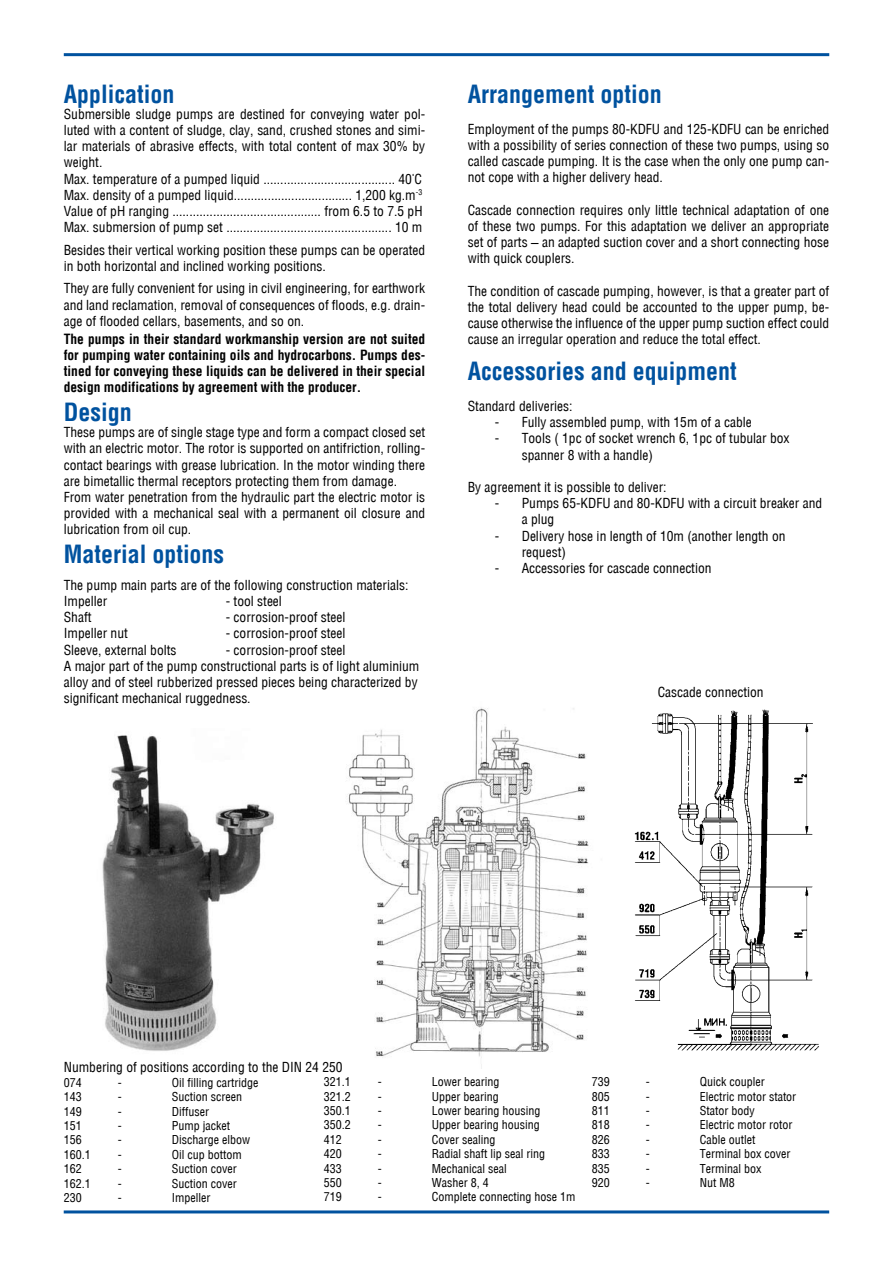
<style>
.page{position:relative;width:893px;height:1263px;background:#fff}
.page>*{position:absolute;margin:0;border:0;box-sizing:border-box;transform-origin:0 0}
.t1{font:700 24px "Switzerland Condensed";color:#00529f}
.t2{font:13.5px/16.2px "Switzerland Condensed";color:#000}
.t3{font:700 13.5px/16.2px "Switzerland Condensed";color:#000;text-align:justify}
.t4{font:12px "Switzerland Condensed";color:#000}
.s1{font-family:"Arial"}
</style>
<div class="page">
<hr style="left:64px;top:53px;width:765px;height:3px;background:#00529f">
<hr style="left:64px;top:1210px;width:765px;height:3px;background:#00529f">
<img style="left:634px;top:709px;width:185px;height:342px">
<img style="left:348px;top:707px;width:241px;height:362px">
<img style="left:102px;top:735px;width:172px;height:316px">
<h1 class="t1" style="left:64px;top:79px;width:112px">Application</h1>
<p class="t2" style="left:64px;top:106px;width:363px">Submersible sludge pumps are destined for conveying water pol&shy;luted with a content of sludge, clay, sand, crushed stones and simi&shy;lar materials of abrasive effects, with total content of max 30% by weight.<br>Max. temperature of a pumped liquid ....................................... 40°C Max. density of a pumped liquid................................... 1,200 kg.m<sup>-3<br></sup>Value of pH ranging ............................................ from 6.5 to 7.5 pH Max. submersion of pump set ................................................. 10 m</p>
<p class="t2" style="left:64px;top:242px;width:363px">Besides their vertical working position these pumps can be operated in both horizontal and inclined working positions.</p>
<p class="t2" style="left:64px;top:280px;width:363px;text-align:justify">They are fully convenient for using in civil engineering, for earthwork and land reclamation, removal of consequences of floods, e.g. drain&shy;age of flooded cellars, basements, and so on.</p>
<p class="t3" style="left:64px;top:331px;width:363px">The pumps in their standard workmanship version are not suited for pumping water containing oils and hydrocarbons. Pumps des&shy;tined for conveying these liquids can be delivered in their special design modifications by agreement with the producer.</p>
<h1 class="t1" style="left:64px;top:398px;width:69px">Design</h1>
<p class="t2" style="left:64px;top:424px;width:363px">These pumps are of single stage type and form a compact closed set with an electric motor. The rotor is supported on antifriction, rolling&shy;contact bearings with grease lubrication. In the motor winding there are bimetallic thermal receptors protecting them from damage.<br>From water penetration from the hydraulic part the electric motor is provided with a mechanical seal with a permanent oil closure and lubrication from oil cup.</p>
<h1 class="t1" style="left:64px;top:540px;width:162px">Material options</h1>
<p class="t2" style="left:64px;top:577px;width:346px">The pump main parts are of the following construction materials:<br>Impeller</p>
<p class="t2" style="left:226px;top:593px;width:58px">- tool steel</p>
<p class="t2" style="left:64px;top:609px;width:29px">Shaft</p>
<p class="t2" style="left:226px;top:609px;width:121px">- corrosion-proof steel</p>
<p class="t2" style="left:64px;top:625px;width:66px">Impeller nut</p>
<p class="t2" style="left:226px;top:625px;width:121px">- corrosion-proof steel</p>
<p class="t2" style="left:64px;top:642px;width:114px">Sleeve, external bolts</p>
<p class="t2" style="left:64px;top:642px;width:357px;text-indent:162px">- corrosion-proof steel<br>A major part of the pump constructional parts is of light aluminium alloy and of steel rubberized pressed pieces being characterized by significant mechanical ruggedness.</p>
<h1 class="t1" style="left:468px;top:79px;width:195px">Arrangement option</h1>
<p class="t2" style="left:468px;top:121px;width:363px;text-align:justify">Employment of the pumps 80-KDFU and 125-KDFU can be enriched with a possibility of series connection of these two pumps, using so called cascade pumping. It is the case when the only one pump can&shy;not cope with a higher delivery head.</p>
<p class="t2" style="left:468px;top:202px;width:363px;text-align:justify">Cascade connection requires only little technical adaptation of one of these two pumps. For this adaptation we deliver an appropriate set of parts <span class="s1">–</span> an adapted suction cover and a short connecting hose with quick couplers.</p>
<p class="t2" style="left:468px;top:283px;width:363px;text-align:justify">The condition of cascade pumping, however, is that a greater part of the total delivery head could be accounted to the upper pump, be&shy;cause otherwise the influence of the upper pump suction effect could cause an irregular operation and reduce the total effect.</p>
<h1 class="t1" style="left:468px;top:357px;width:271px">Accessories and equipment</h1>
<p class="t2" style="left:468px;top:398px;width:106px">Standard deliveries:</p>
<p class="t2" style="left:495px;top:414px;width:259px">- Fully assembled pump, with 15m of a cable</p>
<p class="t2" style="left:522px;top:430px;width:269px;text-indent:-27px">- Tools ( 1pc of socket wrench 6, 1pc of tubular box spanner 8 with a handle)</p>
<p class="t2" style="left:468px;top:479px;width:200px">By agreement it is possible to deliver:</p>
<p class="t2" style="left:522px;top:495px;width:302px;text-indent:-27px">- Pumps 65-KDFU and 80-KDFU with a circuit breaker and a plug</p>
<p class="t2" style="left:522px;top:528px;width:265px;text-indent:-27px">- Delivery hose in length of 10m (another length on request)</p>
<p class="t2" style="left:495px;top:560px;width:218px">- Accessories for cascade connection</p>
<p class="t2" style="left:658px;top:684px;width:107px">Cascade connection</p>
<p class="t2" style="left:64px;top:1059px;width:280px">Numbering of positions according to the DIN 24 250</p>
<p class="t4" style="left:64px;top:1075px;width:19px">074</p>
<p class="t4" style="left:118px;top:1075px;width:5px">-</p>
<p class="t4" style="left:172px;top:1075px;width:88px">Oil filling cartridge</p>
<p class="t4" style="left:64px;top:1090px;width:19px">143</p>
<p class="t4" style="left:118px;top:1090px;width:5px">-</p>
<p class="t4" style="left:172px;top:1090px;width:72px">Suction screen</p>
<p class="t4" style="left:64px;top:1104px;width:19px">149</p>
<p class="t4" style="left:118px;top:1104px;width:5px">-</p>
<p class="t4" style="left:172px;top:1104px;width:39px">Diffuser</p>
<p class="t4" style="left:64px;top:1118px;width:19px">151</p>
<p class="t4" style="left:118px;top:1118px;width:5px">-</p>
<p class="t4" style="left:172px;top:1118px;width:60px">Pump jacket</p>
<p class="t4" style="left:64px;top:1133px;width:19px">156</p>
<p class="t4" style="left:118px;top:1133px;width:5px">-</p>
<p class="t4" style="left:172px;top:1133px;width:80px">Discharge elbow</p>
<p class="t4" style="left:64px;top:1147px;width:28px">160.1</p>
<p class="t4" style="left:118px;top:1147px;width:5px">-</p>
<p class="t4" style="left:172px;top:1147px;width:71px">Oil cup bottom</p>
<p class="t4" style="left:64px;top:1162px;width:19px">162</p>
<p class="t4" style="left:118px;top:1162px;width:5px">-</p>
<p class="t4" style="left:172px;top:1162px;width:66px">Suction cover</p>
<p class="t4" style="left:64px;top:1176px;width:28px">162.1</p>
<p class="t4" style="left:118px;top:1176px;width:5px">-</p>
<p class="t4" style="left:172px;top:1176px;width:66px">Suction cover</p>
<p class="t4" style="left:64px;top:1190px;width:19px">230</p>
<p class="t4" style="left:118px;top:1190px;width:5px">-</p>
<p class="t4" style="left:172px;top:1190px;width:40px">Impeller</p>
<p class="t4" style="left:324px;top:1075px;width:28px">321.1</p>
<p class="t4" style="left:378px;top:1075px;width:5px">-</p>
<p class="t4" style="left:432px;top:1075px;width:69px">Lower bearing</p>
<p class="t4" style="left:324px;top:1089px;width:28px">321.2</p>
<p class="t4" style="left:378px;top:1089px;width:5px">-</p>
<p class="t4" style="left:432px;top:1089px;width:68px">Upper bearing</p>
<p class="t4" style="left:324px;top:1103px;width:28px">350.1</p>
<p class="t4" style="left:378px;top:1103px;width:5px">-</p>
<p class="t4" style="left:432px;top:1103px;width:110px">Lower bearing housing</p>
<p class="t4" style="left:324px;top:1118px;width:28px">350.2</p>
<p class="t4" style="left:378px;top:1118px;width:5px">-</p>
<p class="t4" style="left:432px;top:1118px;width:109px">Upper bearing housing</p>
<p class="t4" style="left:324px;top:1132px;width:19px">412</p>
<p class="t4" style="left:378px;top:1132px;width:5px">-</p>
<p class="t4" style="left:432px;top:1132px;width:65px">Cover sealing</p>
<p class="t4" style="left:324px;top:1147px;width:19px">420</p>
<p class="t4" style="left:378px;top:1147px;width:5px">-</p>
<p class="t4" style="left:432px;top:1147px;width:115px">Radial shaft lip seal ring</p>
<p class="t4" style="left:324px;top:1161px;width:19px">433</p>
<p class="t4" style="left:378px;top:1161px;width:5px">-</p>
<p class="t4" style="left:432px;top:1161px;width:76px">Mechanical seal</p>
<p class="t4" style="left:324px;top:1175px;width:19px">550</p>
<p class="t4" style="left:378px;top:1175px;width:5px">-</p>
<p class="t4" style="left:432px;top:1175px;width:58px">Washer 8, 4</p>
<p class="t4" style="left:324px;top:1190px;width:19px">719</p>
<p class="t4" style="left:378px;top:1190px;width:5px">-</p>
<p class="t4" style="left:432px;top:1190px;width:145px">Complete connecting hose 1m</p>
<p class="t4" style="left:592px;top:1075px;width:19px">739</p>
<p class="t4" style="left:646px;top:1075px;width:5px">-</p>
<p class="t4" style="left:700px;top:1075px;width:66px">Quick coupler</p>
<p class="t4" style="left:592px;top:1089px;width:19px">805</p>
<p class="t4" style="left:646px;top:1089px;width:5px">-</p>
<p class="t4" style="left:700px;top:1089px;width:98px">Electric motor stator</p>
<p class="t4" style="left:592px;top:1103px;width:19px">811</p>
<p class="t4" style="left:646px;top:1103px;width:5px">-</p>
<p class="t4" style="left:700px;top:1103px;width:56px">Stator body</p>
<p class="t4" style="left:592px;top:1118px;width:19px">818</p>
<p class="t4" style="left:646px;top:1118px;width:5px">-</p>
<p class="t4" style="left:700px;top:1118px;width:94px">Electric motor rotor</p>
<p class="t4" style="left:592px;top:1132px;width:19px">826</p>
<p class="t4" style="left:646px;top:1132px;width:5px">-</p>
<p class="t4" style="left:700px;top:1132px;width:57px">Cable outlet</p>
<p class="t4" style="left:592px;top:1147px;width:19px">833</p>
<p class="t4" style="left:646px;top:1147px;width:5px">-</p>
<p class="t4" style="left:700px;top:1147px;width:92px">Terminal box cover</p>
<p class="t4" style="left:592px;top:1161px;width:19px">835</p>
<p class="t4" style="left:646px;top:1161px;width:5px">-</p>
<p class="t4" style="left:700px;top:1161px;width:63px">Terminal box</p>
<p class="t4" style="left:592px;top:1175px;width:19px">920</p>
<p class="t4" style="left:646px;top:1175px;width:5px">-</p>
<p class="t4" style="left:700px;top:1175px;width:36px">Nut M8</p>
</div>
